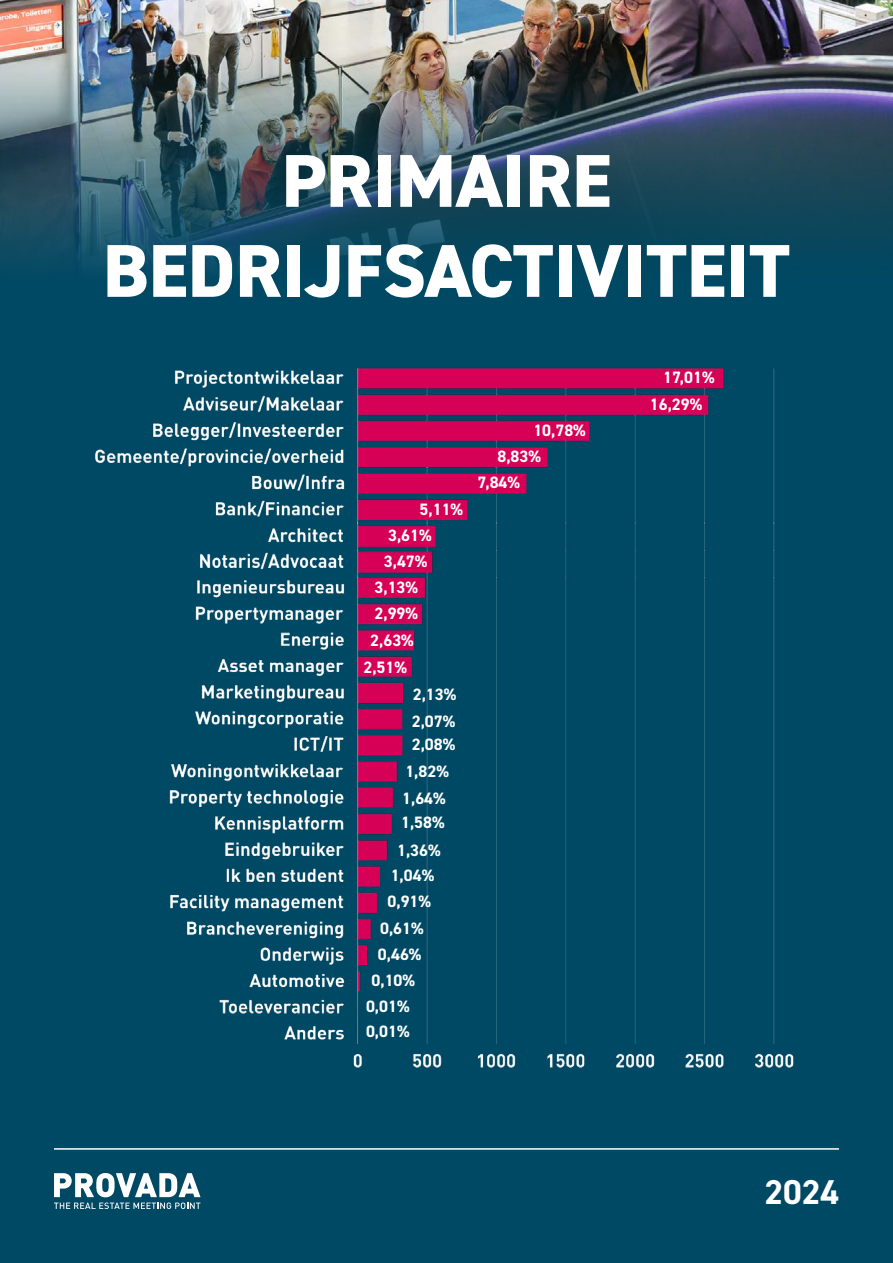
<style>
.page{position:relative;width:893px;height:1263px;background:#fff}
.page>*{position:absolute;margin:0;border:0;box-sizing:border-box;transform-origin:0 0}
.t1{font:800 75px "DIN2014";color:#fff}
.t2{font:700 34.5px "DIN2014";color:#fff}
.t3{font:700 16.5px "DIN2014";color:#fff}
</style>
<div class="page">
<img style="left:0;top:0;width:893px;height:54px">
<div style="left:0;top:340px;width:893px;height:923px;background:#004964"></div>
<img style="left:0;top:54px;width:893px;height:286px">
<svg style="left:54px;top:1173px;width:147px;height:36px"></svg>
<hr style="left:54px;top:1148px;width:785px;height:2px;background:#fff">
<img style="left:95px;top:368px;width:699px;height:700px">
<p class="t1" style="left:282px;top:131px;width:331px">PRIMAIRE</p>
<p class="t1" style="left:103px;top:221px;width:689px">BEDRIJFSACTIVITEIT</p>
<p class="t3" style="left:420px;top:498px;width:45px">5,11%</p>
<p class="t3" style="left:384px;top:524px;width:45px">3,47%</p>
<p class="t3" style="left:384px;top:551px;width:45px">3,61%</p>
<p class="t3" style="left:388px;top:524px;width:45px">3,61%</p>
<p class="t3" style="left:397px;top:551px;width:19px">47</p>
<p class="t3" style="left:375px;top:576px;width:45px">3,13%</p>
<p class="t3" style="left:375px;top:602px;width:45px">2,99%</p>
<p class="t3" style="left:370px;top:630px;width:45px">2,63%</p>
<p class="t3" style="left:363px;top:657px;width:45px">2,51%</p>
<p class="t3" style="left:413px;top:683px;width:45px">2,13%</p>
<p class="t3" style="left:412px;top:710px;width:45px">2,07%</p>
<p class="t3" style="left:412px;top:734px;width:45px">2,08%</p>
<p class="t3" style="left:405px;top:760px;width:45px">1,82%</p>
<p class="t3" style="left:402px;top:787px;width:45px">1,64%</p>
<p class="t3" style="left:401px;top:811px;width:45px">1,58%</p>
<p class="t3" style="left:397px;top:839px;width:45px">1,36%</p>
<p class="t3" style="left:391px;top:864px;width:45px">1,04%</p>
<p class="t3" style="left:388px;top:891px;width:45px">0,91%</p>
<p class="t3" style="left:380px;top:917px;width:45px">0,61%</p>
<p class="t3" style="left:378px;top:943px;width:45px">0,46%</p>
<p class="t3" style="left:372px;top:969px;width:45px">0,10%</p>
<p class="t3" style="left:366px;top:1020px;width:45px">0,01%</p>
<p class="t3" style="left:366px;top:995px;width:45px">0,01%</p>
<p class="t3" style="left:533px;top:419px;width:54px">10,78%</p>
<p class="t3" style="left:497px;top:445px;width:45px">8,83%</p>
<p class="t3" style="left:478px;top:472px;width:44px">7,84%</p>
<p class="t3" style="left:663px;top:366px;width:53px">17,01%</p>
<p class="t3" style="left:650px;top:393px;width:54px">16,29%</p>
<p class="t2" style="left:764px;top:1169px;width:76px">2024</p>
</div>
